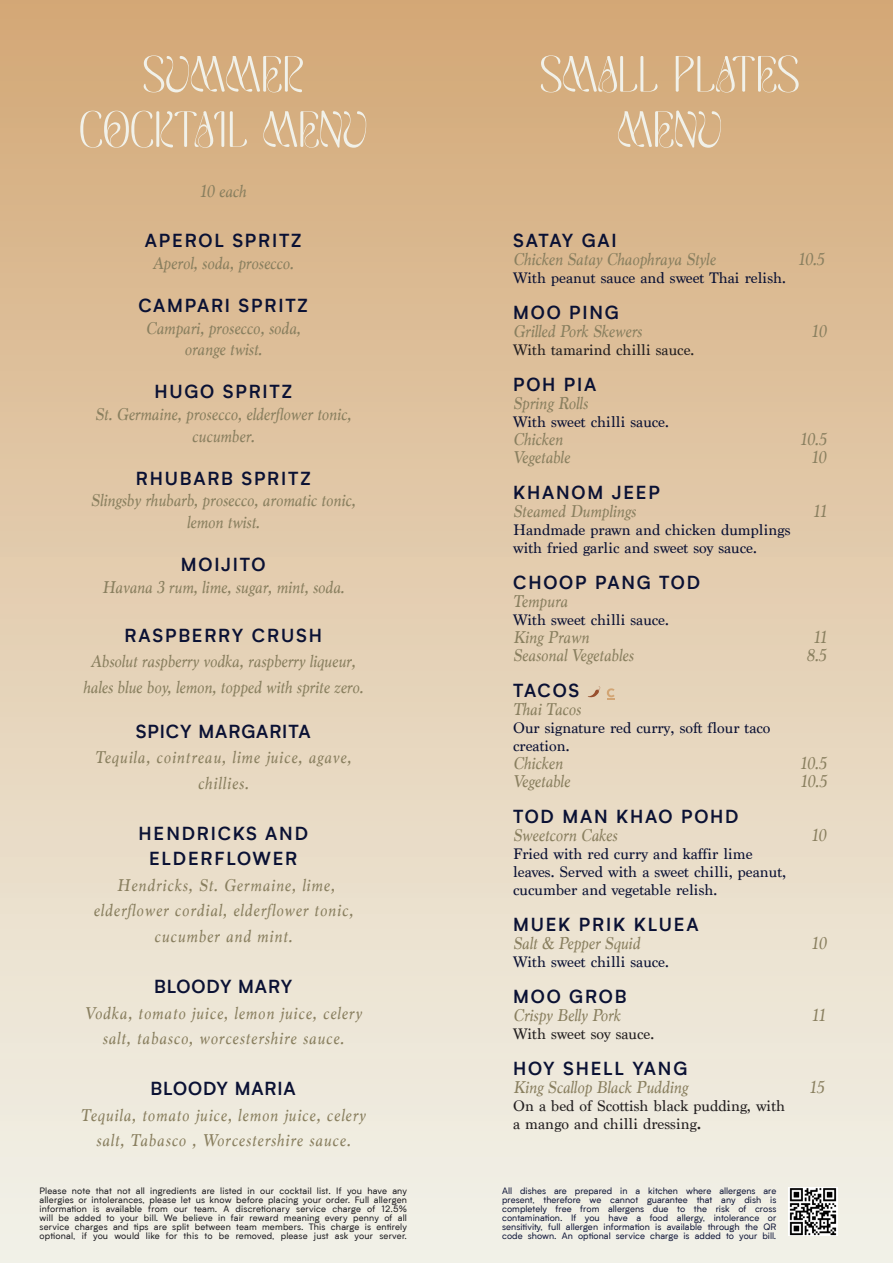
<style>
.page{position:relative;width:893px;height:1263px;background:#fff}
.page>*{position:absolute;margin:0;border:0;box-sizing:border-box;transform-origin:0 0}
.t1{font:50.25px "Farm Wave Free";color:#f1f1e9}
.Drinks_PRICE{font:italic 18px/25.5px "Marion";letter-spacing:.05em;color:#897f5f;text-align:center}
.Drinks_PRICE-2{font:italic 18px/21.6px "Marion";color:#897f5f;text-align:center}
.Dish_name{font:italic 18px "Marion";color:#897f5f}
.Dish_name-2{font:600 18px "Biotif";letter-spacing:.1em;color:#0a1134}
.Drinks_NAME{font:italic 18px/25.5px "Marion";color:#897f5f;text-align:center}
.Description{font:italic 18px "Marion";color:#897f5f}
.Drinks_PRICE-3{font:600 18px "Biotif";letter-spacing:.05em;color:#0a1134}
.Sub_Dish_Name{font:italic 18px "Marion";color:#897f5f}
.Drinks_PRICE-4{font:600 18px "Biotif";letter-spacing:.1em;color:#0a1134}
.Dish_name-3{font:600 18px "Biotif";letter-spacing:.065em;color:#0a1134}
.Description-2{font:15px/18px "Marion";color:#0a1134}
.Description-3{font:15px "Marion";color:#231f20}
.t2{font:9px/9px "Biotif";letter-spacing:.02em;color:#16151a;text-align:justify}
.t3{font:9px/9px "Biotif";letter-spacing:.005em;color:#0a1134;text-align:justify}
.s1{font-size:18px}
</style>
<div class="page">
<div style="left:0;top:0;width:446px;height:1263px;background:linear-gradient(to bottom,#d4a978,#f3f5ee)"></div>
<div style="left:446px;top:0;width:447px;height:1263px;background:linear-gradient(to bottom,#d4a978,#f3f5ee)"></div>
<svg style="left:588px;top:686px;width:12px;height:11px"></svg>
<svg style="left:607px;top:688px;width:8px;height:12px"></svg>
<img style="left:789px;top:1187px;width:48px;height:49px">
<p class="t1" style="left:143px;top:52px;width:162px">SUMMER</p>
<p class="t1" style="left:79px;top:107px;width:290px">COCKTAIL MENU</p>
<p class="Drinks_PRICE" style="left:200px;top:178px;width:48px">10 each</p>
<p class="Dish_name-2" style="left:145px;top:227px;width:158px">APEROL SPRITZ</p>
<p class="Drinks_PRICE-2" style="left:153px;top:252px;width:143px">Aperol, soda, prosecco.</p>
<p class="Dish_name-2" style="left:139px;top:292px;width:171px">CAMPARI SPRITZ</p>
<p class="Drinks_PRICE-2" style="left:146px;top:317px;width:156px">Campari, prosecco, soda,</p>
<p class="Drinks_PRICE-2" style="left:184px;top:338px;width:79px">orange twist.</p>
<p class="Dish_name-2" style="left:154px;top:379px;width:139px">HUGO SPRITZ</p>
<p class="Drinks_PRICE-2" style="left:95px;top:403px;width:258px">St. Germaine, prosecco, elderflower tonic, cucumber.</p>
<p class="Dish_name-2" style="left:136px;top:465px;width:176px">RHUBARB SPRITZ</p>
<p class="Drinks_PRICE-2" style="left:91px;top:489px;width:266px">Slingsby rhubarb, prosecco, aromatic tonic, lemon twist.</p>
<p class="Dish_name-2" style="left:181px;top:551px;width:86px">MOIJITO</p>
<p class="Drinks_PRICE-2" style="left:102px;top:576px;width:244px">Havana 3 rum, lime, sugar, mint, soda.</p>
<p class="Dish_name-2" style="left:125px;top:622px;width:199px">RASPBERRY CRUSH</p>
<p class="Drinks_NAME" style="left:83px;top:648px;width:282px">Absolut raspberry vodka, raspberry liqueur, hales blue boy, lemon, topped with sprite zero.</p>
<p class="Drinks_PRICE-3" style="left:136px;top:718px;width:176px">SPICY MARGARITA</p>
<p class="Drinks_PRICE" style="left:95px;top:744px;width:258px">Tequila, cointreau, lime juice, agave, chillies.</p>
<p class="Drinks_PRICE-4" style="left:138px;top:820px;width:171px">HENDRICKS AND</p>
<p class="Drinks_PRICE-4" style="left:149px;top:845px;width:150px">ELDERFLOWER</p>
<p class="Drinks_PRICE" style="left:93px;top:872px;width:261px">Hendricks, St. Germaine, lime, elderflower cordial, elderflower tonic, cucumber and mint.</p>
<p class="Drinks_PRICE-3" style="left:154px;top:973px;width:140px">BLOODY MARY</p>
<p class="Drinks_PRICE" style="left:85px;top:1000px;width:278px">Vodka, tomato juice, lemon juice, celery salt, tabasco, worcestershire sauce.</p>
<p class="Drinks_PRICE-3" style="left:151px;top:1075px;width:147px">BLOODY MARIA</p>
<p class="Drinks_PRICE" style="left:81px;top:1102px;width:286px">Tequila, tomato juice, lemon juice, celery salt, Tabasco , Worcestershire sauce.</p>
<p class="t2" style="left:40px;top:1186px;width:369px">Please note that not all ingredients are listed in our cocktail list. If you have any allergies or intolerances, please let us know before placing your order. Full allergen information is available from our team. A discretionary service charge of 12.5% will be added to your bill. We believe in fair reward meaning every penny of all service charges and tips are split between team members. This charge is entirely optional, if you would like for this to be removed, please just ask your server.</p>
<p class="t1" style="left:540px;top:52px;width:261px">SMALL PLATES</p>
<p class="t1" style="left:617px;top:107px;width:106px">MENU</p>
<p class="Dish_name-3" style="left:513px;top:227px;width:105px">SATAY GAI</p>
<p class="Dish_name" style="left:513px;top:248px;width:204px">Chicken Satay Chaophraya Style</p>
<p class="Dish_name" style="left:798px;top:248px;width:27px">10.5</p>
<p class="Description-2" style="left:513px;top:270px;width:274px">With peanut sauce and sweet Thai relish.</p>
<p class="Dish_name-2" style="left:513px;top:299px;width:107px">MOO PING</p>
<p class="Dish_name" style="left:513px;top:320px;width:130px">Grilled Pork Skewers</p>
<p class="Dish_name" style="left:812px;top:320px;width:16px">10</p>
<p class="Description-3" style="left:513px;top:342px;width:183px">With tamarind chilli sauce.</p>
<p class="Dish_name-2" style="left:513px;top:371px;width:85px">POH PIA</p>
<p class="Dish_name" style="left:513px;top:392px;width:76px">Spring Rolls</p>
<p class="Description-2" style="left:513px;top:414px;width:157px">With sweet chilli sauce.</p>
<p class="Description" style="left:513px;top:428px;width:51px">Chicken</p>
<p class="Description" style="left:800px;top:428px;width:27px">10.5</p>
<p class="Description" style="left:513px;top:446px;width:58px">Vegetable</p>
<p class="Description" style="left:812px;top:446px;width:16px">10</p>
<p class="Dish_name-2" style="left:513px;top:479px;width:148px">KHANOM JEEP</p>
<p class="Sub_Dish_Name" style="left:513px;top:500px;width:124px">Steamed Dumplings</p>
<p class="Sub_Dish_Name" style="left:814px;top:500px;width:14px">11</p>
<p class="Description-2" style="left:513px;top:522px;width:279px">Handmade prawn and chicken dumplings</p>
<p class="Description-2" style="left:513px;top:540px;width:245px">with fried garlic and sweet soy sauce.</p>
<p class="Dish_name-2" style="left:513px;top:569px;width:188px">CHOOP PANG TOD</p>
<p class="Sub_Dish_Name" style="left:513px;top:590px;width:56px">Tempura</p>
<p class="Description-2" style="left:513px;top:612px;width:157px">With sweet chilli sauce.</p>
<p class="Description" style="left:513px;top:626px;width:77px">King Prawn</p>
<p class="Description" style="left:814px;top:626px;width:14px">11</p>
<p class="Dish_name" style="left:513px;top:644px;width:122px">Seasonal Vegetables</p>
<p class="Dish_name" style="left:807px;top:644px;width:21px">8.5</p>
<p class="Dish_name-2" style="left:513px;top:677px;width:68px">TACOS</p>
<p class="Sub_Dish_Name" style="left:513px;top:698px;width:69px">Thai Tacos</p>
<p class="Description-2" style="left:513px;top:720px;width:259px">Our signature red curry, soft flour taco creation.</p>
<p class="Description" style="left:513px;top:752px;width:51px">Chicken</p>
<p class="Description" style="left:800px;top:752px;width:27px">10.5</p>
<p class="Dish_name" style="left:513px;top:770px;width:58px">Vegetable</p>
<p class="Dish_name" style="left:801px;top:770px;width:27px">10.5</p>
<p class="Dish_name-2" style="left:513px;top:803px;width:227px">TOD MAN KHAO POHD</p>
<p class="Dish_name" style="left:513px;top:824px;width:106px">Sweetcorn Cakes</p>
<p class="Dish_name" style="left:812px;top:824px;width:16px">10</p>
<p class="Description-2" style="left:513px;top:846px;width:241px">Fried with red curry and kaffir lime</p>
<p class="Description-2" style="left:513px;top:864px;width:275px">leaves. Served with a sweet chilli, peanut, cucumber and vegetable relish.</p>
<p class="Dish_name-2" style="left:513px;top:911px;width:187px">MUEK PRIK KLUEA</p>
<p class="Dish_name" style="left:513px;top:932px;width:129px">Salt &amp; Pepper Squid</p>
<p class="Dish_name" style="left:812px;top:932px;width:16px">10</p>
<p class="Description-2" style="left:513px;top:954px;width:157px">With sweet chilli sauce.</p>
<p class="Dish_name-2" style="left:513px;top:983px;width:115px">MOO GROB</p>
<p class="Dish_name" style="left:513px;top:1004px;width:109px">Crispy Belly Pork</p>
<p class="Dish_name" style="left:812px;top:1004px;width:14px">11</p>
<p class="Description-3" style="left:513px;top:1026px;width:143px">With sweet soy sauce.</p>
<p class="Dish_name-2" style="left:513px;top:1055px;width:176px">HOY SHELL YANG</p>
<p class="Dish_name" style="left:513px;top:1076px;width:176px">King Scallop Black Pudding</p>
<p class="Dish_name" style="left:810px;top:1076px;width:15px">15</p>
<p class="Description-3" style="left:513px;top:1098px;width:274px">On a bed of Scottish black pudding, with</p>
<p class="Description-3" style="left:513px;top:1116px;width:190px">a mango and chilli dressing<span class="s1">.</span></p>
<p class="t3" style="left:502px;top:1186px;width:276px">All dishes are prepared in a kitchen where allergens are present, therefore we cannot guarantee that any dish is completely free from allergens due to the risk of cross contamination. If you have a food allergy, intolerance or sensitivity, full allergen information is available through the QR code shown. An optional service charge is added to your bill.</p>
</div>
